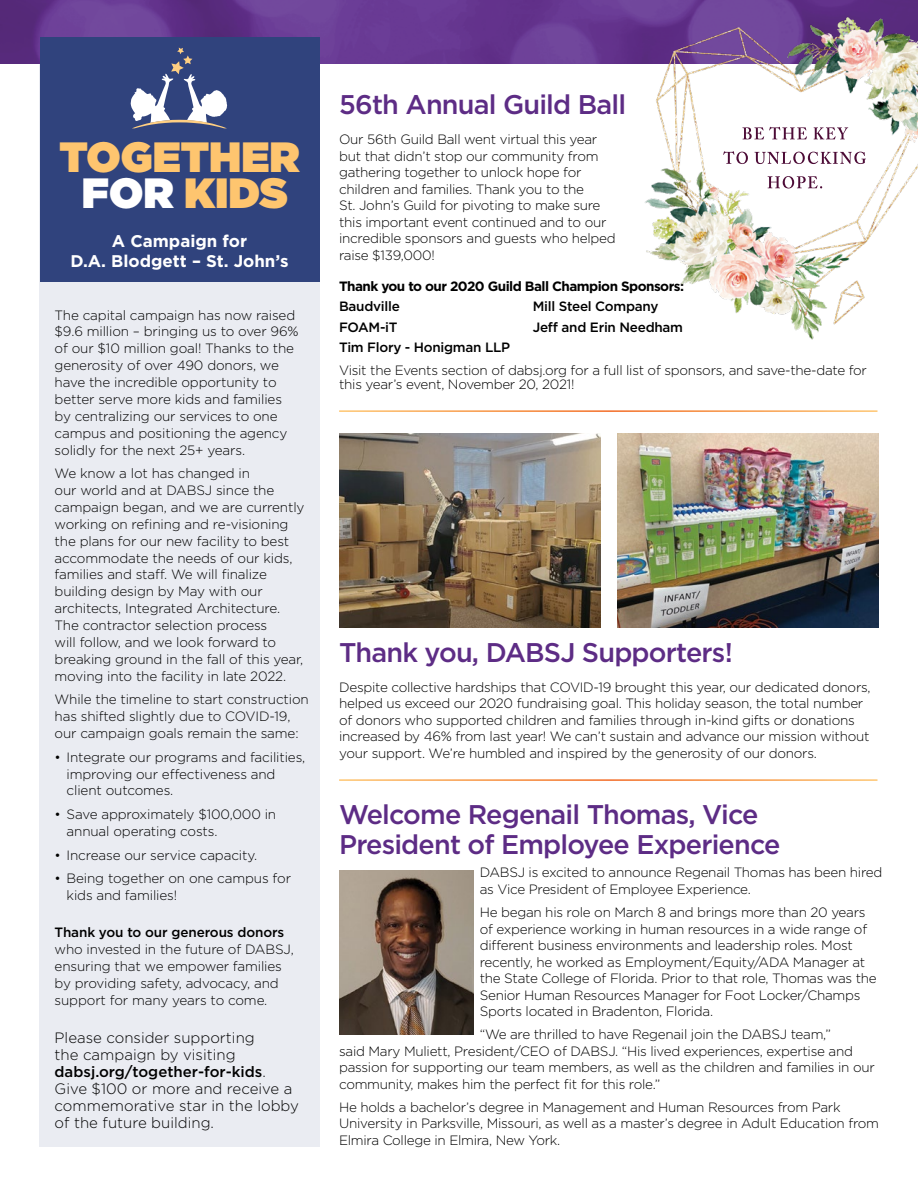
<style>
.page{position:relative;width:918px;height:1188px;background:#fff}
.page>*{position:absolute;margin:0;border:0;box-sizing:border-box;transform-origin:0 0}
.t1{font:900 42.3px/36.3px "Gotham";color:#fec56f;text-align:center}
.t2{font:500 27px/30px "Gotham";letter-spacing:-.03em;color:#5d2c85}
.t3{font:700 16.95px/20.2px "Gotham";color:#fff;text-align:center}
.t4{font:300 15px/16.8px "Gotham";color:#000}
.t5{font:300 13.5px/16.8px "Gotham";letter-spacing:-.02em;color:#000}
.t6{font:500 13.5px/20.2px "Gotham";letter-spacing:-.02em;color:#000}
.t7{font:700 13.5px "Gotham";letter-spacing:-.04em;color:#000}
.s1{color:#fff}
.s2{font-weight:500}
</style>
<div class="page">
<div style="left:39px;top:39px;width:281px;height:1108px;background:#eaecf2"></div>
<img style="left:0;top:0;width:918px;height:64px">
<div style="left:40px;top:38px;width:279px;height:244px;background:#30437d"></div>
<svg style="left:130px;top:48px;width:97px;height:80px"></svg>
<img style="left:339px;top:433px;width:261px;height:195px">
<img style="left:618px;top:433px;width:261px;height:195px">
<img style="left:339px;top:871px;width:134px;height:164px">
<img style="left:639px;top:10px;width:279px;height:330px">
<h1 class="t1" style="left:59px;top:138px;width:242px">TOGETHER<br><span class="s1">FOR</span> KIDS</h1>
<p class="t3" style="left:71px;top:231px;width:220px">A Campaign for<br>D.A. Blodgett – St. John’s</p>
<p class="t5" style="left:55px;top:306px;width:246px">The capital campaign has now raised $9.6 million – bringing us to over 96% of our $10 million goal! Thanks to the generosity of over 490 donors, we have the incredible opportunity to better serve more kids and families by centralizing our services to one campus and positioning the agency solidly for the next 25+ years.</p>
<p class="t5" style="left:55px;top:465px;width:251px">We know a lot has changed in<br>our world and at DABSJ since the campaign began, and we are currently working on refining and re-visioning the plans for our new facility to best accommodate the needs of our kids, families and staff. We will finalize building design by May with our architects, Integrated Architecture.<br>The contractor selection process<br>will follow, and we look forward to breaking ground in the fall of this year, moving into the facility in late 2022.</p>
<p class="t5" style="left:55px;top:691px;width:256px">While the timeline to start construction has shifted slightly due to COVID-19, our campaign goals remain the same:</p>
<p class="t5" style="left:67px;top:748px;width:240px;text-indent:-12px">• Integrate our programs and facilities, improving our effectiveness and client outcomes.</p>
<p class="t5" style="left:67px;top:806px;width:211px;text-indent:-12px">• Save approximately $100,000 in annual operating costs.</p>
<p class="t5" style="left:55px;top:846px;width:204px">• Increase our service capacity.</p>
<p class="t5" style="left:67px;top:870px;width:226px;text-indent:-12px">• Being together on one campus for kids and families!</p>
<p class="t6" style="left:55px;top:922px;width:231px">Thank you to our generous donors</p>
<p class="t5" style="left:55px;top:941px;width:241px">who invested in the future of DABSJ, ensuring that we empower families by providing safety, advocacy, and support for many years to come.</p>
<p class="t4" style="left:55px;top:1029px;width:246px">Please consider supporting<br>the campaign by visiting <span class="s2">dabsj.org/together-for-kids</span>.<br>Give $100 or more and receive a commemorative star in the lobby of the future building.</p>
<h2 class="t2" style="left:339px;top:89px;width:289px">56th Annual Guild Ball</h2>
<p class="t5" style="left:339px;top:131px;width:278px">Our 56th Guild Ball went virtual this year but that didn’t stop our community from gathering together to unlock hope for children and families. Thank you to the<br>St. John’s Guild for pivoting to make sure this important event continued and to our incredible sponsors and guests who helped raise $139,000!</p>
<p class="t7" style="left:339px;top:277px;width:346px">Thank you to our 2020 Guild Ball Champion Sponsors:</p>
<p class="t6" style="left:339px;top:296px;width:173px">Baudville<br>FOAM-iT<br>Tim Flory - Honigman LLP</p>
<p class="t6" style="left:533px;top:296px;width:152px">Mill Steel Company<br>Jeff and Erin Needham</p>
<p class="t5" style="left:339px;top:363px;width:529px;line-height:13.5px">Visit the Events section of dabsj.org for a full list of sponsors, and save-the-date for this year’s event, November 20, 2021!</p>
<h2 class="t2" style="left:339px;top:637px;width:395px">Thank you, DABSJ Supporters!</h2>
<p class="t5" style="left:339px;top:678px;width:533px">Despite collective hardships that COVID-19 brought this year, our dedicated donors, helped us exceed our 2020 fundraising goal. This holiday season, the total number of donors who supported children and families through in-kind gifts or donations increased by 46% from last year! We can’t sustain and advance our mission without your support. We’re humbled and inspired by the generosity of our donors.</p>
<h2 class="t2" style="left:339px;top:799px;width:443px">Welcome Regenail Thomas, Vice<br>President of Employee Experience</h2>
<p class="t5" style="left:480px;top:864px;width:404px">DABSJ is excited to announce Regenail Thomas has been hired as Vice President of Employee Experience.</p>
<p class="t5" style="left:480px;top:904px;width:399px">He began his role on March 8 and brings more than 20 years of experience working in human resources in a wide range of different business environments and leadership roles. Most recently, he worked as Employment/Equity/ADA Manager at the State College of Florida. Prior to that role, Thomas was the Senior Human Resources Manager for Foot Locker/Champs Sports located in Bradenton, Florida.</p>
<p class="t5" style="left:339px;top:1026px;width:537px;text-indent:141px">“We are thrilled to have Regenail join the DABSJ team,”<br>said Mary Muliett, President/CEO of DABSJ. “His lived experiences, expertise and passion for supporting our team members, as well as the children and families in our community, makes him the perfect fit for this role.”</p>
<p class="t5" style="left:339px;top:1099px;width:541px">He holds a bachelor’s degree in Management and Human Resources from Park<br>University in Parksville, Missouri, as well as a master’s degree in Adult Education from<br>Elmira College in Elmira, New York.</p>
</div>
